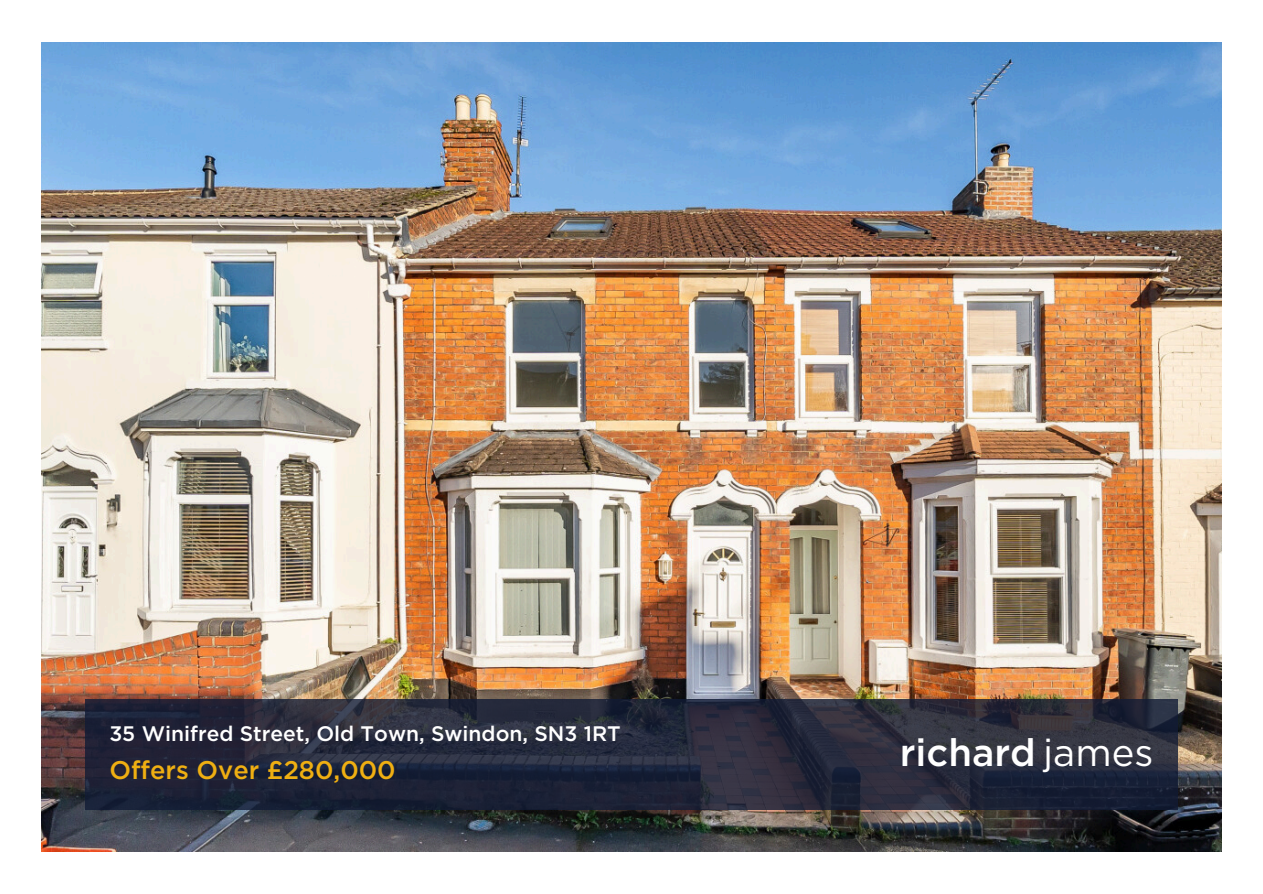
<style>
.page{position:relative;width:1263px;height:894px;background:#fff}
.page>*{position:absolute;margin:0;border:0;box-sizing:border-box;transform-origin:0 0}
.t1{font:500 38.25px "Gotham";color:#fff}
.t2{font:500 25.5px "Gotham";color:#efaf12}
.t3{font:500 21px "Gotham";color:#fff}
.s1{font-weight:400}
</style>
<div class="page">
<img style="left:42px;top:42px;width:1179px;height:809px">
<svg style="left:85px;top:699px;width:1093px;height:110px;background:#25283a"></svg>
<p class="t3" style="left:109px;top:719px;width:513px">35 Winifred Street, Old Town, Swindon, SN3 1RT</p>
<p class="t2" style="left:109px;top:753px;width:288px">Offers Over £280,000</p>
<h1 class="t1" style="left:900px;top:726px;width:255px">richard <span class="s1">james</span></h1>
</div>
